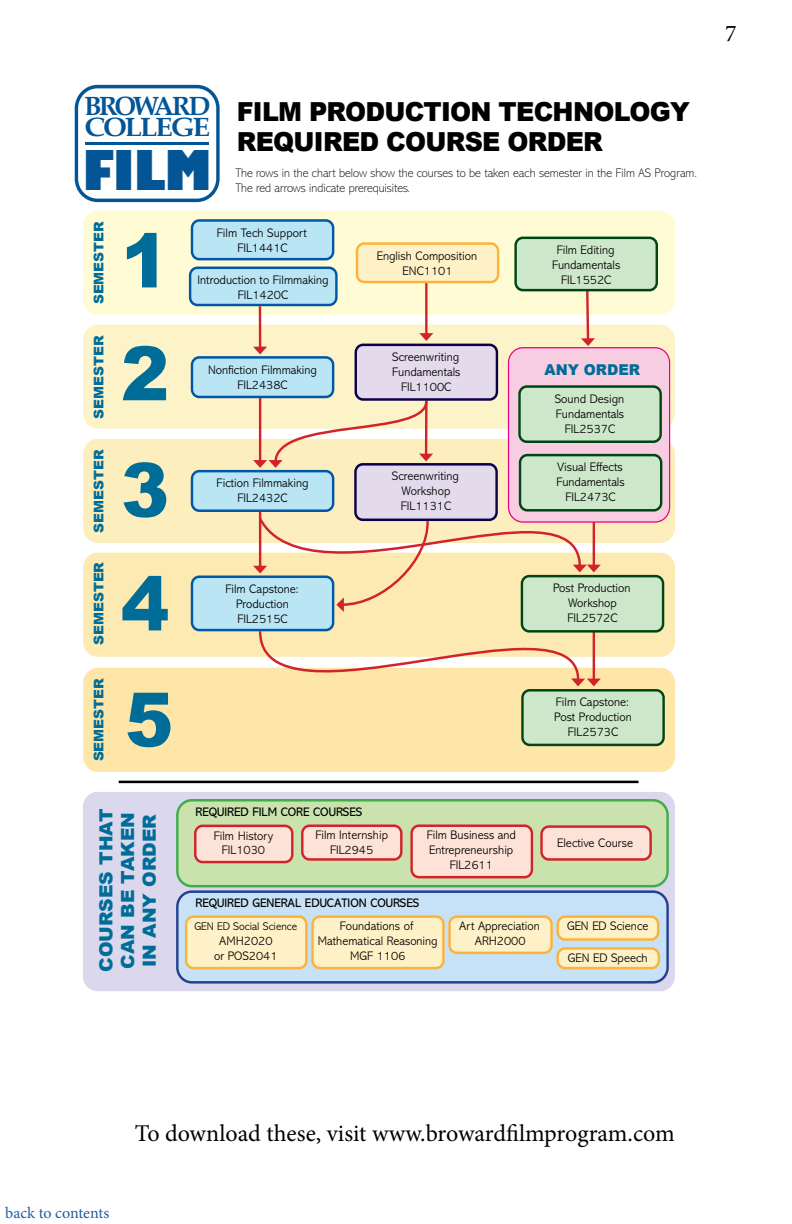
<style>
.page{position:relative;width:792px;height:1224px;background:#fff}
.page>*{position:absolute;margin:0;border:0;box-sizing:border-box;transform-origin:0 0}
.t1{font:900 75px/114.8px "Arial";color:#006d99;text-align:justify}
.t2{font:800 53.4px "Gill Sans";color:#035595;scale:.84 1}
.t3{font:700 26.4px/21.4px "Palatino Linotype";letter-spacing:-.075em;color:#035595}
.t4{font:900 26.2px/30px "Arial";letter-spacing:-.03em;color:#000}
.t5{font:24px "Minion Pro";color:#000}
.t6{font:900 18px/21.8px "Arial";color:#006d99;scale:1.04 1}
.t7{font:16px "Minion Pro";letter-spacing:-.005em;color:#215e9e}
.t8{font:900 15px "Arial";color:#006d99}
.t9{font:900 13.2px "Arial";color:#006d99;scale:1.04 1}
.t10{font:300 12.4px/15px "Abadi MT Pro";color:#000;text-align:center}
.t11{font:200 12.4px/15px "Abadi MT Pro";color:#000}
.t12{font:12.4px "Abadi MT Pro";color:#000}
.t13{font:300 11.2px "Abadi MT Pro";color:#000}
</style>
<div class="page">
<div style="left:83px;top:792px;width:592px;height:199px;background:#dbd7ec;border-radius:15px"></div>
<div style="left:83px;top:211px;width:592px;height:104px;background:#fffcd5;border-radius:15px"></div>
<div style="left:83px;top:325px;width:592px;height:104px;background:#fdf3c9;border-radius:15px"></div>
<div style="left:83px;top:439px;width:592px;height:104px;background:#fdeebd;border-radius:15px"></div>
<div style="left:83px;top:553px;width:592px;height:104px;background:#fdeab2;border-radius:15px"></div>
<div style="left:83px;top:668px;width:592px;height:104px;background:#fde6a7;border-radius:15px"></div>
<div style="left:509px;top:348px;width:161px;height:174px;background:#f9cde1;border-radius:15px"></div>
<div style="left:508px;top:347px;width:162px;height:176px;border:1px solid #e90082;border-radius:15px"></div>
<div style="left:190px;top:268px;width:146px;height:37px;background:#bae5f5;border-radius:7px"></div>
<div style="left:189px;top:267px;width:149px;height:39px;border:2px solid #0057a8;border-radius:7px"></div>
<div style="left:522px;top:690px;width:142px;height:55px;background:#cde7ca;border-radius:7px"></div>
<div style="left:521px;top:689px;width:144px;height:57px;border:2px solid #004614;border-radius:7px"></div>
<div style="left:520px;top:387px;width:141px;height:55px;background:#cde7ca;border-radius:7px"></div>
<div style="left:518px;top:385px;width:144px;height:58px;border:2px solid #004614;border-radius:7px"></div>
<div style="left:520px;top:455px;width:141px;height:55px;background:#cde7ca;border-radius:7px"></div>
<div style="left:519px;top:454px;width:143px;height:58px;border:2px solid #004614;border-radius:7px"></div>
<div style="left:177px;top:800px;width:491px;height:86px;background:#cae3ae;border-radius:15px"></div>
<div style="left:176px;top:799px;width:493px;height:88px;border:2px solid #41ad49;border-radius:15px"></div>
<div style="left:177px;top:892px;width:491px;height:90px;background:#c7e2f6;border-radius:15px"></div>
<div style="left:176px;top:890px;width:493px;height:94px;border:2px solid #25408f;border-radius:15px"></div>
<div style="left:195px;top:826px;width:97px;height:36px;background:#fde3d7;border-radius:7px"></div>
<div style="left:194px;top:825px;width:100px;height:38px;border:2px solid #d2232a;border-radius:7px"></div>
<div style="left:302px;top:826px;width:99px;height:33px;background:#fde3d7;border-radius:7px"></div>
<div style="left:301px;top:825px;width:102px;height:36px;border:2px solid #d2232a;border-radius:7px"></div>
<div style="left:542px;top:827px;width:109px;height:32px;background:#fde3d7;border-radius:7px"></div>
<div style="left:540px;top:825px;width:112px;height:36px;border:2px solid #d2232a;border-radius:7px"></div>
<div style="left:450px;top:917px;width:102px;height:36px;background:#fff1c7;border-radius:7px"></div>
<div style="left:448px;top:915px;width:105px;height:39px;border:2px solid #fcb23b;border-radius:7px"></div>
<div style="left:313px;top:917px;width:130px;height:51px;background:#fff1c7;border-radius:7px"></div>
<div style="left:311px;top:915px;width:134px;height:54px;border:2px solid #fcb23b;border-radius:7px"></div>
<div style="left:186px;top:917px;width:120px;height:51px;background:#fff1c7;border-radius:7px"></div>
<div style="left:185px;top:915px;width:123px;height:54px;border:2px solid #fcb23b;border-radius:7px"></div>
<div style="left:558px;top:948px;width:101px;height:20px;background:#fff1c7;border-radius:7px"></div>
<div style="left:557px;top:947px;width:103px;height:22px;border:2px solid #fcb23b;border-radius:7px"></div>
<div style="left:558px;top:917px;width:100px;height:23px;background:#fff1c7;border-radius:7px"></div>
<div style="left:557px;top:915px;width:102px;height:26px;border:2px solid #fcb23b;border-radius:7px"></div>
<div style="left:412px;top:826px;width:120px;height:51px;background:#fde3d7;border-radius:7px"></div>
<div style="left:410px;top:825px;width:123px;height:53px;border:2px solid #d2232a;border-radius:7px"></div>
<svg style="left:581px;top:291px;width:14px;height:55px"></svg>
<hr style="left:593px;top:628px;width:2px;height:53px;background:#d2232a">
<svg style="left:258px;top:612px;width:322px;height:125px"></svg>
<svg style="left:571px;top:678px;width:30px;height:8px"></svg>
<div style="left:192px;top:220px;width:141px;height:39px;background:#bae5f5;border-radius:7px"></div>
<div style="left:191px;top:219px;width:143px;height:41px;border:2px solid #0057a8;border-radius:7px"></div>
<div style="left:516px;top:238px;width:141px;height:52px;background:#cde7ca;border-radius:7px"></div>
<div style="left:514px;top:237px;width:144px;height:54px;border:2px solid #004614;border-radius:7px"></div>
<div style="left:522px;top:576px;width:141px;height:55px;background:#cde7ca;border-radius:7px"></div>
<div style="left:521px;top:575px;width:143px;height:58px;border:2px solid #004614;border-radius:7px"></div>
<hr style="left:593px;top:522px;width:2px;height:45px;background:#d2232a">
<div style="left:192px;top:577px;width:141px;height:53px;background:#bae5f5;border-radius:7px"></div>
<div style="left:191px;top:576px;width:143px;height:55px;border:2px solid #0057a8;border-radius:7px"></div>
<div style="left:355px;top:464px;width:142px;height:56px;background:#e3daec;border-radius:7px"></div>
<div style="left:354px;top:463px;width:144px;height:58px;border:2px solid #0b004a;border-radius:7px"></div>
<div style="left:192px;top:471px;width:141px;height:40px;background:#bae5f5;border-radius:7px"></div>
<div style="left:191px;top:470px;width:143px;height:42px;border:2px solid #0057a8;border-radius:7px"></div>
<svg style="left:253px;top:398px;width:180px;height:70px"></svg>
<div style="left:192px;top:357px;width:141px;height:40px;background:#bae5f5;border-radius:7px"></div>
<div style="left:191px;top:356px;width:143px;height:42px;border:2px solid #0057a8;border-radius:7px"></div>
<div style="left:356px;top:345px;width:141px;height:54px;background:#e3daec;border-radius:7px"></div>
<div style="left:355px;top:344px;width:143px;height:57px;border:2px solid #0b004a;border-radius:7px"></div>
<hr style="left:259px;top:306px;width:2px;height:43px;background:#d2232a">
<svg style="left:253px;top:347px;width:14px;height:7px"></svg>
<hr style="left:425px;top:258px;width:3px;height:77px;background:#d2232a">
<svg style="left:419px;top:333px;width:14px;height:8px"></svg>
<div style="left:357px;top:244px;width:141px;height:38px;background:#fff1c7;border-radius:7px"></div>
<div style="left:356px;top:242px;width:143px;height:41px;border:2px solid #fcb23b;border-radius:7px"></div>
<svg style="left:257px;top:472px;width:325px;height:140px"></svg>
<svg style="left:573px;top:565px;width:28px;height:7px"></svg>
<svg style="left:336px;top:518px;width:94px;height:94px"></svg>
<div style="left:75px;top:85px;width:145px;height:117px;border:3px solid #035595;border-radius:21px"></div>
<hr style="left:86px;top:142px;width:123px;height:3px;background:#035595">
<hr style="left:119px;top:781px;width:520px;height:2px;background:#000">
<h3 class="t3" style="left:84px;top:94px;width:128px">BROWARD<br>COLLEGE</h3>
<h2 class="t2" style="left:83px;top:128px;width:155px">FILM</h2>
<h3 class="t4" style="left:237px;top:96px;width:455px">FILM PRODUCTION TECHNOLOGY<br>REQUIRED COURSE ORDER</h3>
<p class="t11" style="left:235px;top:165px;width:463px">The rows in the chart below show the courses to be taken each semester in the Film AS Program.<br>The red arrows indicate prerequisites.</p>
<p class="t9" style="left:89px;top:304px;width:81px;rotate:-90deg">SEMESTER</p>
<p class="t9" style="left:89px;top:419px;width:81px;rotate:-90deg">SEMESTER</p>
<p class="t9" style="left:89px;top:533px;width:81px;rotate:-90deg">SEMESTER</p>
<p class="t9" style="left:89px;top:645px;width:81px;rotate:-90deg">SEMESTER</p>
<p class="t9" style="left:89px;top:761px;width:81px;rotate:-90deg">SEMESTER</p>
<h1 class="t1" style="left:121px;top:201px;width:54px">1<br>2<br>3<br>4<br>5</h1>
<h3 class="t6" style="left:95px;top:972px;width:158px;rotate:-90deg">COURSES THAT<br>CAN BE TAKEN<br>IN ANY ORDER</h3>
<p class="t10" style="left:217px;top:225px;width:92px">Film Tech Support<br>FIL1441C</p>
<p class="t10" style="left:198px;top:273px;width:132px">Introduction to Filmmaking<br>FIL1420C</p>
<p class="t10" style="left:208px;top:362px;width:111px">Nonfiction Filmmaking<br>FIL2438C</p>
<p class="t10" style="left:217px;top:476px;width:93px">Fiction Filmmaking<br>FIL2432C</p>
<p class="t10" style="left:225px;top:581px;width:75px">Film Capstone:<br>Production<br>FIL2515C</p>
<p class="t10" style="left:377px;top:248px;width:102px">English Composition<br>ENC1101</p>
<p class="t10" style="left:392px;top:350px;width:70px">Screenwriting<br>Fundamentals<br>FIL1100C</p>
<p class="t10" style="left:392px;top:469px;width:69px">Screenwriting<br>Workshop<br>FIL1131C</p>
<p class="t12" style="left:195px;top:805px;width:168px">REQUIRED FILM CORE COURSES</p>
<p class="t10" style="left:552px;top:243px;width:70px">Film Editing<br>Fundamentals<br>FIL1552C</p>
<p class="t8" style="left:544px;top:359px;width:97px">ANY ORDER</p>
<p class="t10" style="left:555px;top:391px;width:71px">Sound Design<br>Fundamentals<br>FIL2537C</p>
<p class="t10" style="left:556px;top:460px;width:70px">Visual Effects<br>Fundamentals<br>FIL2473C</p>
<p class="t10" style="left:553px;top:581px;width:79px">Post Production<br>Workshop<br>FIL2572C</p>
<p class="t10" style="left:554px;top:695px;width:79px">Film Capstone:<br>Post Production<br>FIL2573C</p>
<p class="t10" style="left:214px;top:828px;width:61px">Film History<br>FIL1030</p>
<p class="t10" style="left:315px;top:828px;width:74px">Film Internship<br>FIL2945</p>
<p class="t10" style="left:557px;top:835px;width:78px">Elective Course</p>
<p class="t10" style="left:427px;top:828px;width:91px">Film Business and<br>Entrepreneurship<br>FIL2611</p>
<p class="t12" style="left:195px;top:896px;width:225px">REQUIRED GENERAL EDUCATION COURSES</p>
<p class="t13" style="left:194px;top:920px;width:104px">GEN ED Social Science</p>
<p class="t10" style="left:214px;top:934px;width:65px">AMH2020 or POS2041</p>
<p class="t10" style="left:318px;top:919px;width:122px">Foundations of<br>Mathematical Reasoning<br>MGF 1106</p>
<p class="t10" style="left:459px;top:919px;width:82px">Art Appreciation<br>ARH2000</p>
<p class="t10" style="left:567px;top:919px;width:83px">GEN ED Science</p>
<p class="t10" style="left:568px;top:951px;width:81px">GEN ED Speech</p>
<h3 class="t5" style="left:725px;top:18px;width:13px">7</h3>
<p class="t7" style="left:5px;top:1202px;width:106px">back to contents</p>
<h3 class="t5" style="left:135px;top:1117px;width:541px">To download these, visit www.browardfilmprogram.com</h3>
</div>
